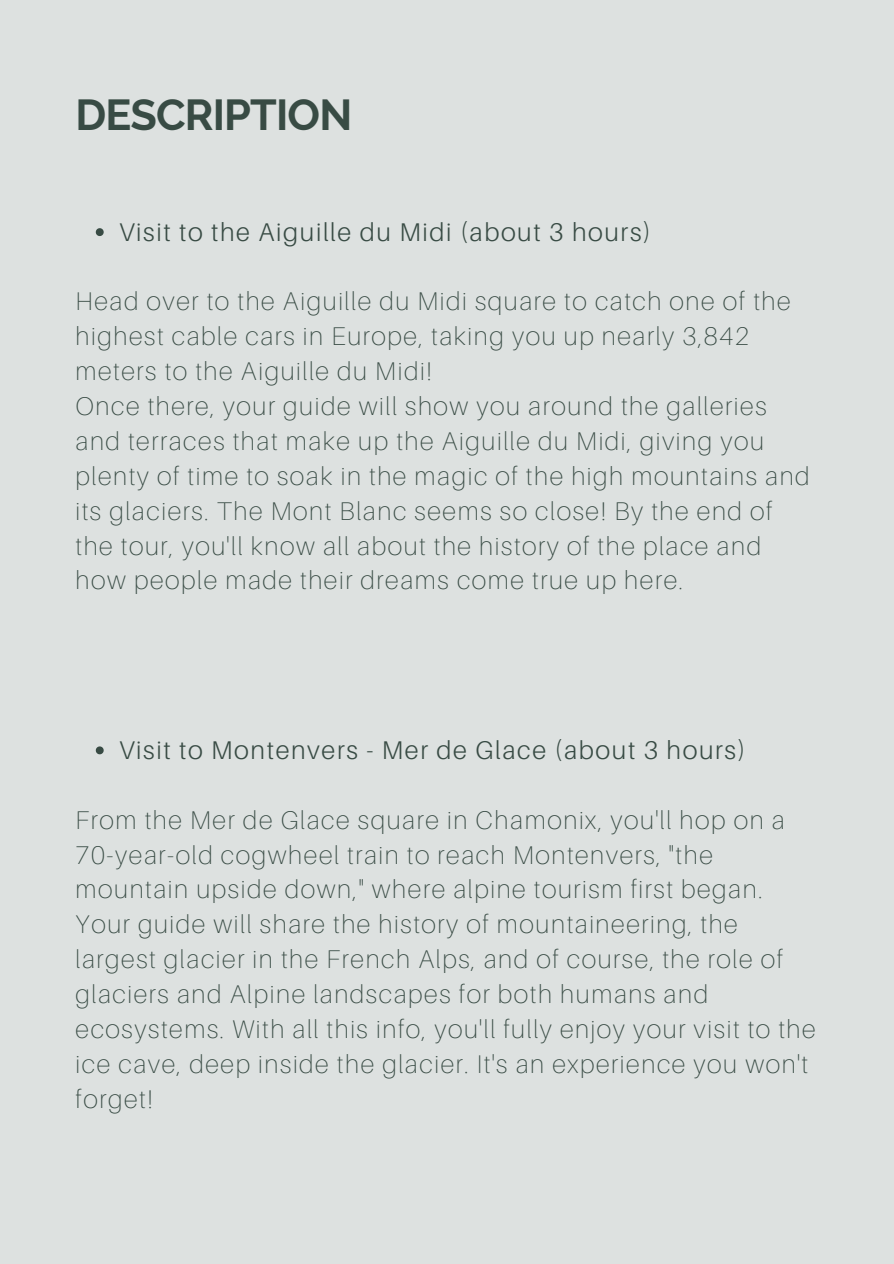
<style>
.page{position:relative;width:894px;height:1264px;background:#fff}
.page>*{position:absolute;margin:0;border:0;box-sizing:border-box;transform-origin:0 0}
.t1{font:700 43.05px "Raleway";letter-spacing:-.02em;color:#384b44}
.t2{font:100 25.65px/34.8px "Aileron";letter-spacing:.065em;color:#384b44}
.t3{font:300 25.65px "Aileron";letter-spacing:.065em;color:#384b44}
</style>
<div class="page">
<div style="left:0;top:0;width:893px;height:1263px;background:#dde1e0"></div>
<svg style="left:96px;top:228px;width:8px;height:8px"></svg>
<svg style="left:96px;top:746px;width:8px;height:8px"></svg>
<h1 class="t1" style="left:75px;top:89px;width:278px">DESCRIPTION</h1>
<p class="t3" style="left:119px;top:216px;width:533px">Visit to the Aiguille du Midi (about 3 hours)</p>
<p class="t2" style="left:75px;top:283px;width:716px">Head over to the Aiguille du Midi square to catch one of the highest cable cars in Europe, taking you up nearly 3,842 meters to the Aiguille du Midi!</p>
<p class="t2" style="left:75px;top:388px;width:735px">Once there, your guide will show you around the galleries and terraces that make up the Aiguille du Midi, giving you plenty of time to soak in the magic of the high mountains and its glaciers. The Mont Blanc seems so close! By the end of the tour, you'll know all about the history of the place and how people made their dreams come true up here.</p>
<p class="t3" style="left:119px;top:734px;width:627px">Visit to Montenvers - Mer de Glace (about 3 hours)</p>
<p class="t2" style="left:75px;top:801px;width:741px">From the Mer de Glace square in Chamonix, you'll hop on a 70-year-old cogwheel train to reach Montenvers, "the mountain upside down," where alpine tourism first began.<br>Your guide will share the history of mountaineering, the largest glacier in the French Alps, and of course, the role of glaciers and Alpine landscapes for both humans and ecosystems. With all this info, you'll fully enjoy your visit to the ice cave, deep inside the glacier. It's an experience you won't forget!</p>
</div>
